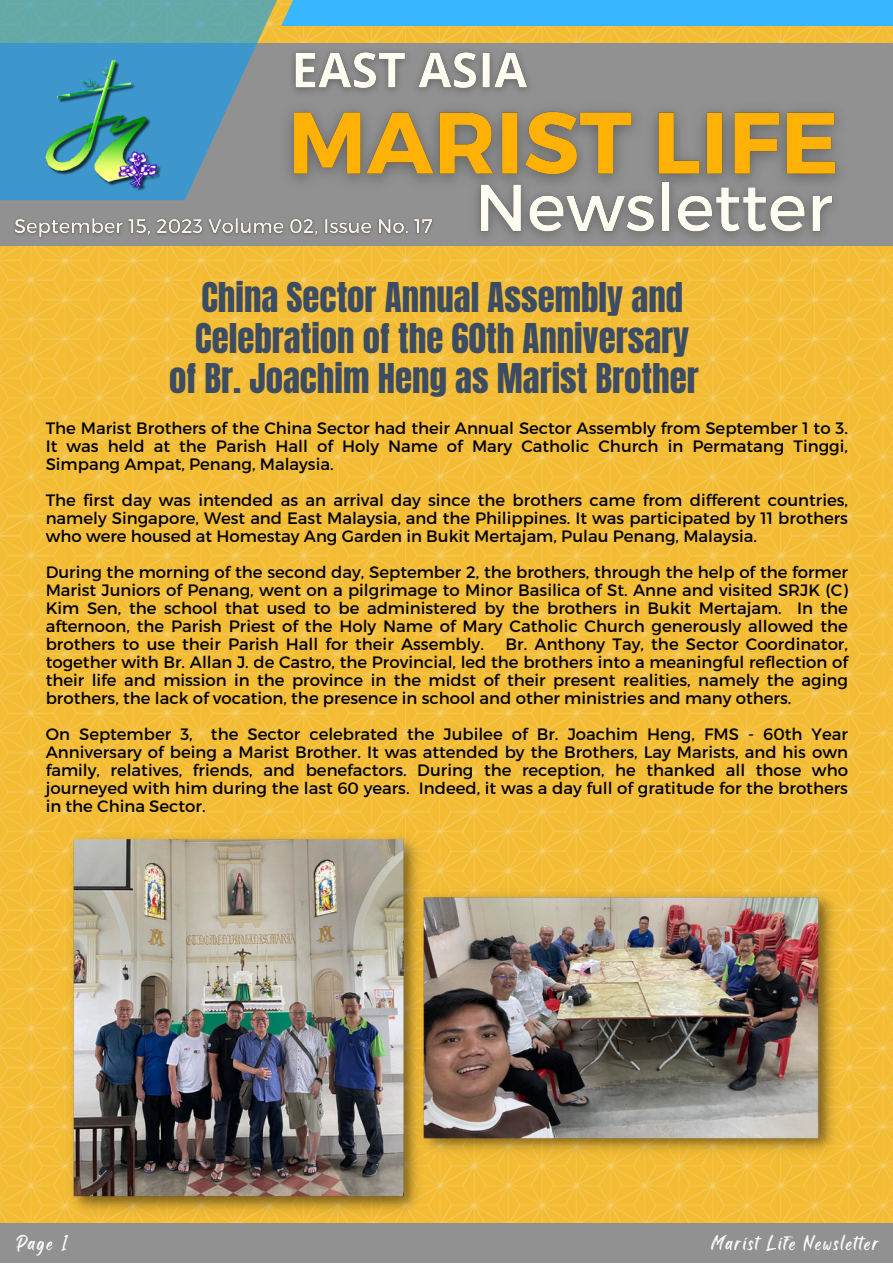
<style>
.page{position:relative;width:893px;height:1264px;background:#fff}
.page>*{position:absolute;margin:0;border:0;box-sizing:border-box;transform-origin:0 0}
.t1{font:34.8px "Anton";color:#3c4c63}
.t2{font:18.75px "Black Bones";letter-spacing:.1em;color:#fff}
.t3{font:16.5px/18px "Montserrat";color:#000;text-align:justify}
</style>
<div class="page">
<img style="left:0;top:26px;width:892px;height:1197px">
<div style="left:0;top:1223px;width:892px;height:39px;background:#929191"></div>
<div style="left:0;top:43px;width:892px;height:202px;background:#929191"></div>
<svg style="left:0;top:0;width:315px;height:200px"></svg>
<div style="left:281px;top:0;width:611px;height:26px;background:#38b6ff"></div>
<img style="left:39px;top:58px;width:133px;height:133px">
<img style="left:427px;top:884px;width:413px;height:276px">
<img style="left:63px;top:828px;width:364px;height:392px">
<img style="left:272px;top:86px;width:565px;height:113px">
<img style="left:463px;top:166px;width:387px;height:87px">
<img style="left:14px;top:218px;width:419px;height:20px">
<img style="left:282px;top:36px;width:259px;height:67px">
<p class="t1" style="left:201px;top:272px;width:483px">China Sector Annual Assembly and</p>
<p class="t1" style="left:195px;top:313px;width:495px">Celebration of the 60th Anniversary</p>
<p class="t1" style="left:169px;top:354px;width:531px">of Br. Joachim Heng as Marist Brother</p>
<p class="t3" style="left:46px;top:418px;width:803px">The Marist Brothers of the China Sector had their Annual Sector Assembly from September 1 to 3.<br>It was held at the Parish Hall of Holy Name of Mary Catholic Church in Permatang Tinggi, Simpang Ampat, Penang, Malaysia.</p>
<p class="t3" style="left:46px;top:490px;width:803px">The first day was intended as an arrival day since the brothers came from different countries, namely Singapore, West and East Malaysia, and the Philippines. It was participated by 11 brothers who were housed at Homestay Ang Garden in Bukit Mertajam, Pulau Penang, Malaysia.</p>
<p class="t3" style="left:46px;top:562px;width:803px">During the morning of the second day, September 2, the brothers, through the help of the former Marist Juniors of Penang, went on a pilgrimage to Minor Basilica of St. Anne and visited SRJK (C)<br>Kim Sen, the school that used to be administered by the brothers in Bukit Mertajam. In the afternoon, the Parish Priest of the Holy Name of Mary Catholic Church generously allowed the brothers to use their Parish Hall for their Assembly.</p>
<p class="t3" style="left:46px;top:634px;width:803px;text-indent:460px">Br. Anthony Tay, the Sector Coordinator, together with Br. Allan J. de Castro, the Provincial, led the brothers into a meaningful reflection of their life and mission in the province in the midst of their present realities, namely the aging brothers, the lack of vocation, the presence in school and other ministries and many others.</p>
<p class="t3" style="left:46px;top:724px;width:803px">On September 3, the Sector celebrated the Jubilee of Br. Joachim Heng, FMS - 60th Year Anniversary of being a Marist Brother. It was attended by the Brothers, Lay Marists, and his own family, relatives, friends, and benefactors. During the reception, he thanked all those who journeyed with him during the last 60 years. Indeed, it was a day full of gratitude for the brothers in the China Sector.</p>
<p class="t2" style="left:16px;top:1229px;width:54px">Page 1</p>
<p class="t2" style="left:711px;top:1229px;width:169px">Marist Life Newsletter</p>
</div>
